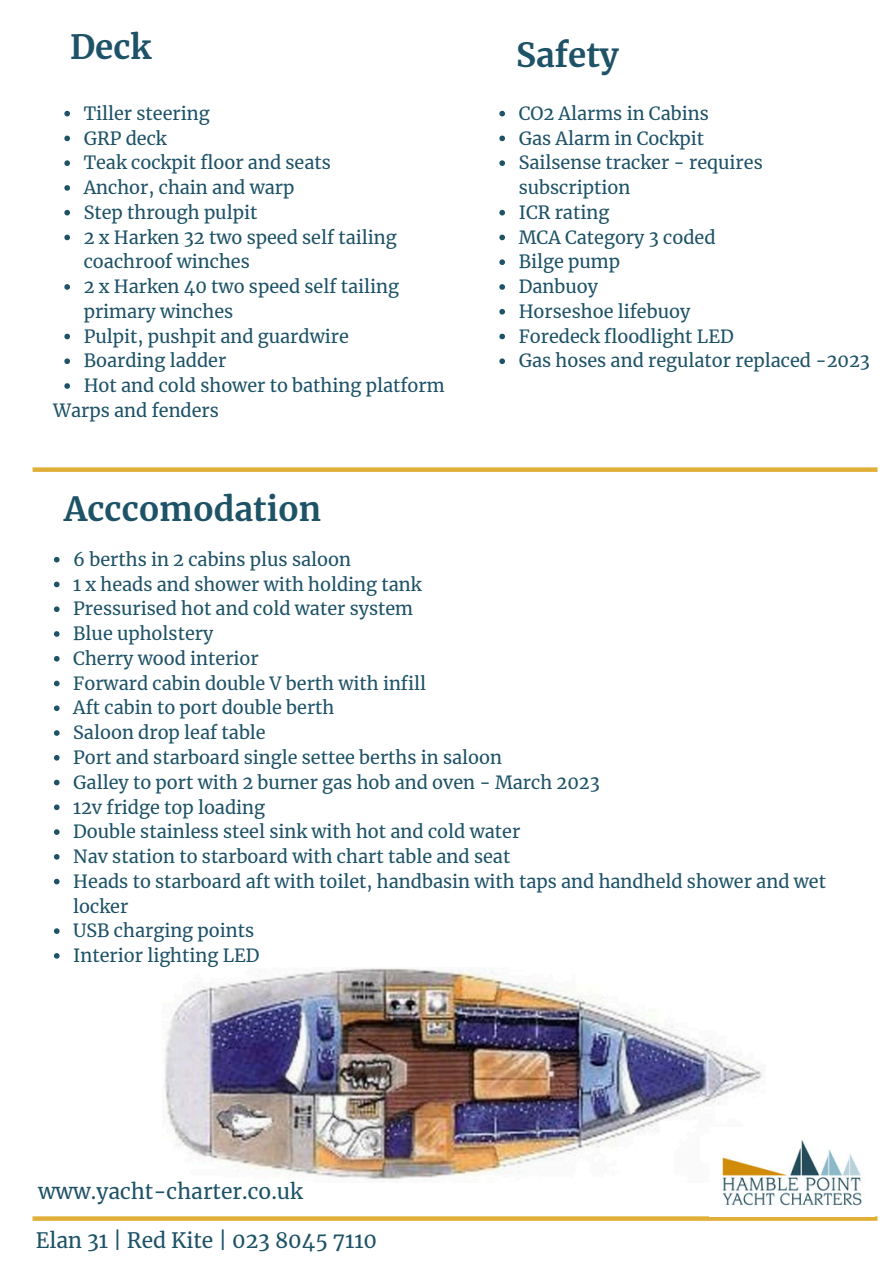
<style>
.page{position:relative;width:894px;height:1264px;background:#fff}
.page>*{position:absolute;margin:0;border:0;box-sizing:border-box;transform-origin:0 0}
.t1{font:700 33px "Merriweather";color:#1d5267}
.t2{font:21px "Merriweather";color:#1d5267}
.t3{font:18px/24.8px "Merriweather";color:#1d5267}
</style>
<div class="page">
<div style="left:33px;top:467px;width:844px;height:5px;background:#e0af38"></div>
<img style="left:164px;top:968px;width:599px;height:213px">
<svg style="left:33px;top:1216px;width:844px;height:4px;background:#e3b84f"></svg>
<img style="left:709px;top:1127px;width:153px;height:79px">
<svg style="left:64px;top:111px;width:6px;height:5px"></svg>
<svg style="left:64px;top:136px;width:6px;height:5px"></svg>
<svg style="left:64px;top:160px;width:6px;height:6px"></svg>
<svg style="left:64px;top:185px;width:6px;height:6px"></svg>
<svg style="left:64px;top:210px;width:6px;height:5px"></svg>
<svg style="left:64px;top:235px;width:6px;height:5px"></svg>
<svg style="left:64px;top:284px;width:6px;height:6px"></svg>
<svg style="left:64px;top:334px;width:6px;height:5px"></svg>
<svg style="left:64px;top:358px;width:6px;height:6px"></svg>
<svg style="left:64px;top:383px;width:6px;height:6px"></svg>
<svg style="left:54px;top:557px;width:6px;height:5px"></svg>
<svg style="left:54px;top:581px;width:6px;height:6px"></svg>
<svg style="left:54px;top:606px;width:6px;height:6px"></svg>
<svg style="left:54px;top:631px;width:6px;height:5px"></svg>
<svg style="left:54px;top:656px;width:6px;height:5px"></svg>
<svg style="left:54px;top:680px;width:6px;height:6px"></svg>
<svg style="left:54px;top:705px;width:6px;height:6px"></svg>
<svg style="left:54px;top:730px;width:6px;height:5px"></svg>
<svg style="left:54px;top:755px;width:6px;height:5px"></svg>
<svg style="left:54px;top:779px;width:6px;height:6px"></svg>
<svg style="left:54px;top:804px;width:6px;height:6px"></svg>
<svg style="left:54px;top:829px;width:6px;height:5px"></svg>
<svg style="left:54px;top:854px;width:6px;height:5px"></svg>
<svg style="left:54px;top:878px;width:6px;height:6px"></svg>
<svg style="left:54px;top:928px;width:6px;height:5px"></svg>
<svg style="left:54px;top:953px;width:6px;height:5px"></svg>
<svg style="left:499px;top:111px;width:6px;height:5px"></svg>
<svg style="left:499px;top:136px;width:6px;height:5px"></svg>
<svg style="left:499px;top:160px;width:6px;height:6px"></svg>
<svg style="left:499px;top:210px;width:6px;height:5px"></svg>
<svg style="left:499px;top:235px;width:6px;height:5px"></svg>
<svg style="left:499px;top:259px;width:6px;height:6px"></svg>
<svg style="left:499px;top:284px;width:6px;height:6px"></svg>
<svg style="left:499px;top:309px;width:6px;height:5px"></svg>
<svg style="left:499px;top:334px;width:6px;height:5px"></svg>
<svg style="left:499px;top:358px;width:6px;height:6px"></svg>
<p class="t1" style="left:70px;top:26px;width:83px">Deck</p>
<p class="t3" style="left:84px;top:101px;width:127px">Tiller steering</p>
<p class="t3" style="left:84px;top:126px;width:84px">GRP deck</p>
<p class="t3" style="left:84px;top:150px;width:248px">Teak cockpit floor and seats</p>
<p class="t3" style="left:84px;top:175px;width:212px">Anchor, chain and warp</p>
<p class="t3" style="left:84px;top:200px;width:175px">Step through pulpit</p>
<p class="t3" style="left:84px;top:225px;width:314px">2 x Harken 32 two speed self tailing coachroof winches</p>
<p class="t3" style="left:84px;top:274px;width:317px">2 x Harken 40 two speed self tailing primary winches</p>
<p class="t3" style="left:84px;top:324px;width:266px">Pulpit, pushpit and guardwire</p>
<p class="t3" style="left:84px;top:348px;width:144px">Boarding ladder</p>
<p class="t3" style="left:84px;top:373px;width:362px">Hot and cold shower to bathing platform</p>
<p class="t3" style="left:53px;top:398px;width:167px">Warps and fenders</p>
<p class="t1" style="left:516px;top:34px;width:104px">Safety</p>
<p class="t3" style="left:518px;top:101px;width:191px">CO2 Alarms in Cabins</p>
<p class="t3" style="left:518px;top:126px;width:187px">Gas Alarm in Cockpit</p>
<p class="t3" style="left:518px;top:150px;width:245px">Sailsense tracker - requires subscription</p>
<p class="t3" style="left:518px;top:200px;width:92px">ICR rating</p>
<p class="t3" style="left:518px;top:225px;width:198px">MCA Category 3 coded</p>
<p class="t3" style="left:518px;top:249px;width:103px">Bilge pump</p>
<p class="t3" style="left:518px;top:274px;width:81px">Danbuoy</p>
<p class="t3" style="left:518px;top:299px;width:173px">Horseshoe lifebuoy</p>
<p class="t3" style="left:518px;top:324px;width:216px">Foredeck floodlight LED</p>
<h2 class="t3" style="left:518px;top:348px;width:352px">Gas hoses and regulator replaced -2023</h2>
<p class="t1" style="left:64px;top:489px;width:258px">Acccomodation</p>
<p class="t3" style="left:73px;top:547px;width:279px">6 berths in 2 cabins plus saloon</p>
<p class="t3" style="left:73px;top:572px;width:350px">1 x heads and shower with holding tank</p>
<p class="t3" style="left:73px;top:596px;width:341px">Pressurised hot and cold water system</p>
<p class="t3" style="left:73px;top:621px;width:141px">Blue upholstery</p>
<p class="t3" style="left:73px;top:646px;width:187px">Cherry wood interior</p>
<p class="t3" style="left:73px;top:671px;width:354px">Forward cabin double V berth with infill</p>
<p class="t3" style="left:73px;top:695px;width:262px">Aft cabin to port double berth</p>
<h1 class="t3" style="left:73px;top:720px;width:194px">Saloon drop leaf table</h1>
<p class="t3" style="left:73px;top:745px;width:430px">Port and starboard single settee berths in saloon</p>
<p class="t3" style="left:73px;top:770px;width:528px">Galley to port with 2 burner gas hob and oven - March 2023</p>
<p class="t3" style="left:73px;top:794px;width:193px">12v fridge top loading</p>
<p class="t3" style="left:73px;top:819px;width:448px">Double stainless steel sink with hot and cold water</p>
<p class="t3" style="left:73px;top:844px;width:438px">Nav station to starboard with chart table and seat</p>
<p class="t3" style="left:73px;top:869px;width:754px">Heads to starboard aft with toilet, handbasin with taps and handheld shower and wet locker</p>
<p class="t3" style="left:73px;top:918px;width:182px">USB charging points</p>
<p class="t3" style="left:73px;top:943px;width:188px">Interior lighting LED</p>
<p class="t2" style="left:38px;top:1178px;width:266px">www.yacht-charter.co.uk</p>
<h2 class="t2" style="left:36px;top:1226px;width:343px">Elan 31 | Red Kite | 023 8045 7110</h2>
</div>
